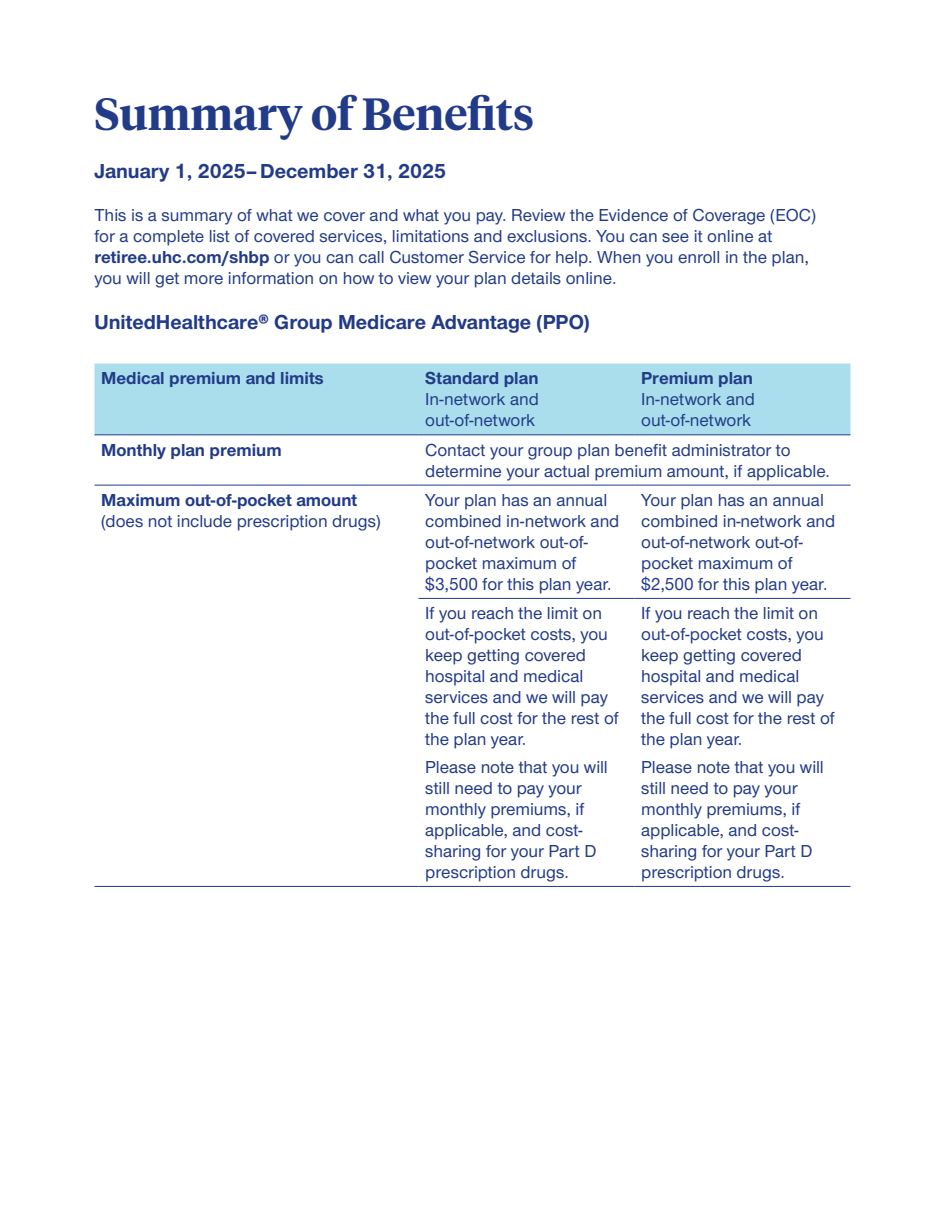
<style>
.page{position:relative;width:945px;height:1215px;background:#fff}
.page>*{position:absolute;margin:0;border:0;box-sizing:border-box;transform-origin:0 0}
.t1{font:600 45px "UHC Serif Headline";color:#223b88}
.t2{font:700 21px "UHC Sans";color:#223b88}
.t3{font:500 18px/21px "UHC Sans";color:#223b88}
.t4{font:700 18px "UHC Sans";color:#223b88}
.s1{font-weight:700}
</style>
<div class="page">
<div style="left:94px;top:364px;width:756px;height:70px;background:#aadeed"></div>
<hr style="left:94px;top:434px;width:324px;height:1px;background:#223b88">
<hr style="left:418px;top:434px;width:216px;height:1px;background:#223b88">
<hr style="left:634px;top:434px;width:216px;height:1px;background:#223b88">
<hr style="left:94px;top:485px;width:324px;height:1px;background:#223b88">
<hr style="left:94px;top:886px;width:324px;height:1px;background:#223b88">
<hr style="left:418px;top:485px;width:216px;height:1px;background:#223b88">
<hr style="left:634px;top:485px;width:216px;height:1px;background:#223b88">
<hr style="left:418px;top:598px;width:216px;height:1px;background:#223b88">
<hr style="left:634px;top:598px;width:216px;height:1px;background:#223b88">
<hr style="left:418px;top:886px;width:216px;height:1px;background:#223b88">
<hr style="left:634px;top:886px;width:216px;height:1px;background:#223b88">
<h1 class="t1" style="left:94px;top:83px;width:441px">Summary of Benefits</h1>
<p class="t2" style="left:94px;top:157px;width:353px">January 1, 2025–December 31, 2025</p>
<p class="t3" style="left:94px;top:204px;width:723px">This is a summary of what we cover and what you pay. Review the Evidence of Coverage (EOC) for a complete list of covered services, limitations and exclusions. You can see it online at <span class="s1">retiree.uhc.com/shbp</span> or you can call Customer Service for help. When you enroll in the plan, you will get more information on how to view your plan details online.</p>
<p class="t2" style="left:94px;top:307px;width:497px">UnitedHealthcare® Group Medicare Advantage (PPO)</p>
<p class="t4" style="left:101px;top:366px;width:224px">Medical premium and limits</p>
<p class="t4" style="left:425px;top:366px;width:115px">Standard plan</p>
<p class="t3" style="left:425px;top:388px;width:115px">In-network and out-of-network</p>
<p class="t4" style="left:641px;top:366px;width:113px">Premium plan</p>
<p class="t3" style="left:641px;top:388px;width:115px">In-network and out-of-network</p>
<p class="t4" style="left:101px;top:437px;width:182px">Monthly plan premium</p>
<p class="t3" style="left:425px;top:438px;width:406px">Contact your group plan benefit administrator to determine your actual premium amount, if applicable.</p>
<p class="t4" style="left:101px;top:488px;width:258px">Maximum out-of-pocket amount</p>
<p class="t3" style="left:101px;top:510px;width:281px">(does not include prescription drugs)</p>
<p class="t3" style="left:425px;top:489px;width:196px">Your plan has an annual combined in-network and out-of-network out-of&shy;pocket maximum of $3,500 for this plan year.</p>
<p class="t3" style="left:641px;top:489px;width:196px">Your plan has an annual combined in-network and out-of-network out-of&shy;pocket maximum of $2,500 for this plan year.</p>
<p class="t3" style="left:425px;top:602px;width:195px">If you reach the limit on out-of-pocket costs, you keep getting covered hospital and medical services and we will pay the full cost for the rest of the plan year.</p>
<p class="t3" style="left:425px;top:756px;width:184px">Please note that you will still need to pay your monthly premiums, if applicable, and cost&shy;sharing for your Part D prescription drugs.</p>
<p class="t3" style="left:641px;top:602px;width:195px">If you reach the limit on out-of-pocket costs, you keep getting covered hospital and medical services and we will pay the full cost for the rest of the plan year.</p>
<p class="t3" style="left:641px;top:756px;width:184px">Please note that you will still need to pay your monthly premiums, if applicable, and cost&shy;sharing for your Part D prescription drugs.</p>
</div>
